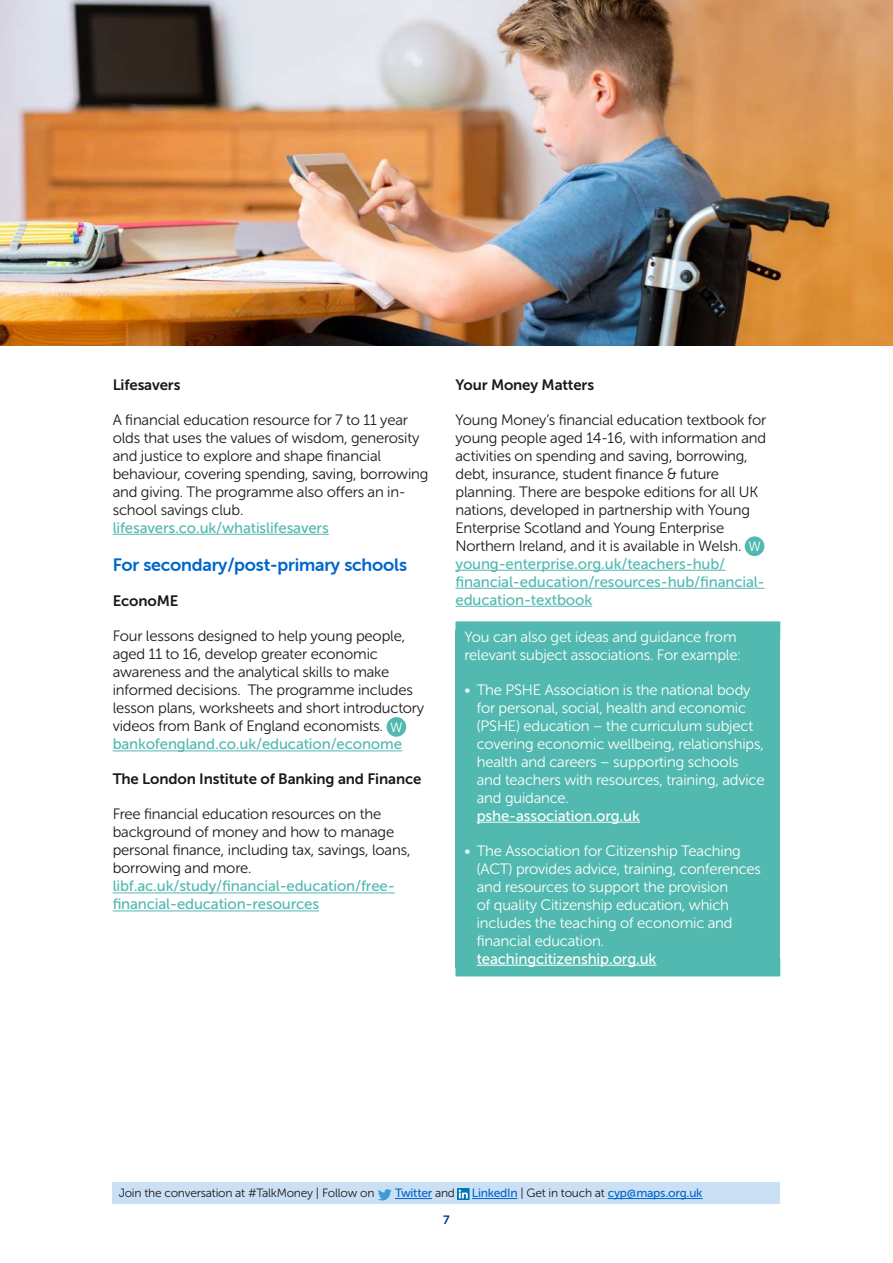
<style>
.page{position:relative;width:893px;height:1263px;background:#fff}
.page>*{position:absolute;margin:0;border:0;box-sizing:border-box;transform-origin:0 0}
.t1{font:18px "Museo Sans Rounded 700";letter-spacing:-.01em;color:#06c}
.t2{font:15px/18px "Museo Sans Rounded 300";letter-spacing:-.01em;color:#1a1a1a}
.t3{font:15px/18px "Museo Sans Rounded 300";letter-spacing:-.01em;color:#fff}
.t4{font:15px/18px "Museo Sans 500";letter-spacing:-.01em;color:#51b9af}
.t5{font:15px "Museo Sans 700";letter-spacing:-.01em;color:#1a1a1a}
.t6{font:15px "Museo Sans 500";letter-spacing:-.01em;color:#fff}
.t7{font:12px "Museo Sans 500";letter-spacing:-.02em;color:#06c}
.t8{font:12px "Museo Sans 300";letter-spacing:-.02em;color:#1a1a1a}
.t9{font:12px "Museo Sans 700";color:#039}
.s1{font-family:"Museo Sans 300";font-size:13.5px;color:#fff}
.s2{font-family:"Museo Sans 300";color:#1a1a1a}
</style>
<div class="page">
<div style="left:113px;top:1182px;width:667px;height:21px;background:#cce0f5"></div>
<hr style="left:395px;top:1198px;width:37px;height:1px;background:#06c">
<hr style="left:472px;top:1198px;width:45px;height:1px;background:#06c">
<hr style="left:608px;top:1198px;width:95px;height:1px;background:#06c">
<svg style="left:378px;top:1189px;width:14px;height:11px"></svg>
<svg style="left:458px;top:1188px;width:11px;height:11px"></svg>
<hr style="left:113px;top:534px;width:216px;height:1px;background:#51b9af">
<hr style="left:113px;top:750px;width:289px;height:1px;background:#51b9af">
<hr style="left:113px;top:892px;width:282px;height:1px;background:#51b9af">
<hr style="left:113px;top:910px;width:206px;height:1px;background:#51b9af">
<div style="left:387px;top:717px;width:19px;height:20px;background:#51b9af;border-radius:50%"></div>
<hr style="left:455px;top:570px;width:270px;height:1px;background:#51b9af">
<hr style="left:455px;top:588px;width:310px;height:1px;background:#51b9af">
<hr style="left:455px;top:606px;width:137px;height:1px;background:#51b9af">
<div style="left:745px;top:536px;width:19px;height:20px;background:#51b9af;border-radius:50%"></div>
<div style="left:455px;top:630px;width:325px;height:337px;background:#51b9af"></div>
<div style="left:455px;top:958px;width:325px;height:18px;background:#51b9af"></div>
<div style="left:455px;top:621px;width:325px;height:18px;background:#51b9af"></div>
<hr style="left:477px;top:822px;width:163px;height:1px;background:#fff">
<hr style="left:477px;top:965px;width:179px;height:1px;background:#fff">
<img style="left:0;top:0;width:893px;height:345px">
<p class="t5" style="left:113px;top:376px;width:69px">Lifesavers</p>
<p class="t2" style="left:113px;top:411px;width:317px">A financial education resource for 7 to 11 year olds that uses the values of wisdom, generosity and justice to explore and shape financial behaviour, covering spending, saving, borrowing and giving. The programme also offers an in&shy;school savings club.</p>
<p class="t4" style="left:113px;top:519px;width:218px">lifesavers.co.uk/whatislifesavers</p>
<p class="t1" style="left:113px;top:555px;width:296px">For secondary/post-primary schools</p>
<p class="t5" style="left:113px;top:593px;width:67px">EconoME</p>
<p class="t2" style="left:113px;top:627px;width:313px">Four lessons designed to help young people, aged 11 to 16, develop greater economic awareness and the analytical skills to make informed decisions. The programme includes lesson plans, worksheets and short introductory videos from Bank of England economists. <span class="s1">W</span></p>
<p class="t4" style="left:113px;top:735px;width:291px">bankofengland.co.uk/education/econome</p>
<p class="t5" style="left:113px;top:771px;width:310px">The London Institute of Banking and Finance</p>
<p class="t2" style="left:113px;top:805px;width:299px">Free financial education resources on the background of money and how to manage personal finance, including tax, savings, loans, borrowing and more.</p>
<p class="t4" style="left:113px;top:877px;width:284px">libf.ac.uk/study/financial-education/free&shy;financial-education-resources</p>
<p class="t5" style="left:455px;top:376px;width:140px">Your Money Matters</p>
<p class="t2" style="left:455px;top:411px;width:312px">Young Money’s financial education textbook for young people aged 14-16, with information and activities on spending and saving, borrowing, debt, insurance, student finance &amp; future planning. There are bespoke editions for all UK nations, developed in partnership with Young Enterprise Scotland and Young Enterprise Northern Ireland, and it is available in Welsh. <span class="s1">W</span></p>
<p class="t4" style="left:455px;top:555px;width:311px">young-enterprise.org.uk/teachers-hub/ financial-education/resources-hub/financial&shy;education-textbook</p>
<p class="t3" style="left:464px;top:628px;width:278px">You can also get ideas and guidance from relevant subject associations. For example:</p>
<p class="t3" style="left:477px;top:681px;width:289px;text-indent:-12px">• The PSHE Association is the national body for personal, social, health and economic (PSHE) education – the curriculum subject covering economic wellbeing, relationships, health and careers – supporting schools and teachers with resources, training, advice and guidance.</p>
<p class="t6" style="left:477px;top:807px;width:165px">pshe-association.org.uk</p>
<p class="t3" style="left:477px;top:842px;width:286px;text-indent:-12px">• The Association for Citizenship Teaching (ACT) provides advice, training, conferences and resources to support the provision<br>of quality Citizenship education, which includes the teaching of economic and financial education.</p>
<p class="t6" style="left:477px;top:950px;width:181px">teachingcitizenship.org.uk</p>
<p class="t8" style="left:119px;top:1187px;width:257px">Join the conversation at #TalkMoney | Follow on</p>
<p class="t7" style="left:395px;top:1186px;width:62px">Twitter <span class="s2">and</span></p>
<p class="t7" style="left:472px;top:1186px;width:232px">LinkedIn <span class="s2">| Get in touch at</span> cyp@maps.org.uk</p>
<p class="t9" style="left:443px;top:1213px;width:8px">7</p>
</div>
